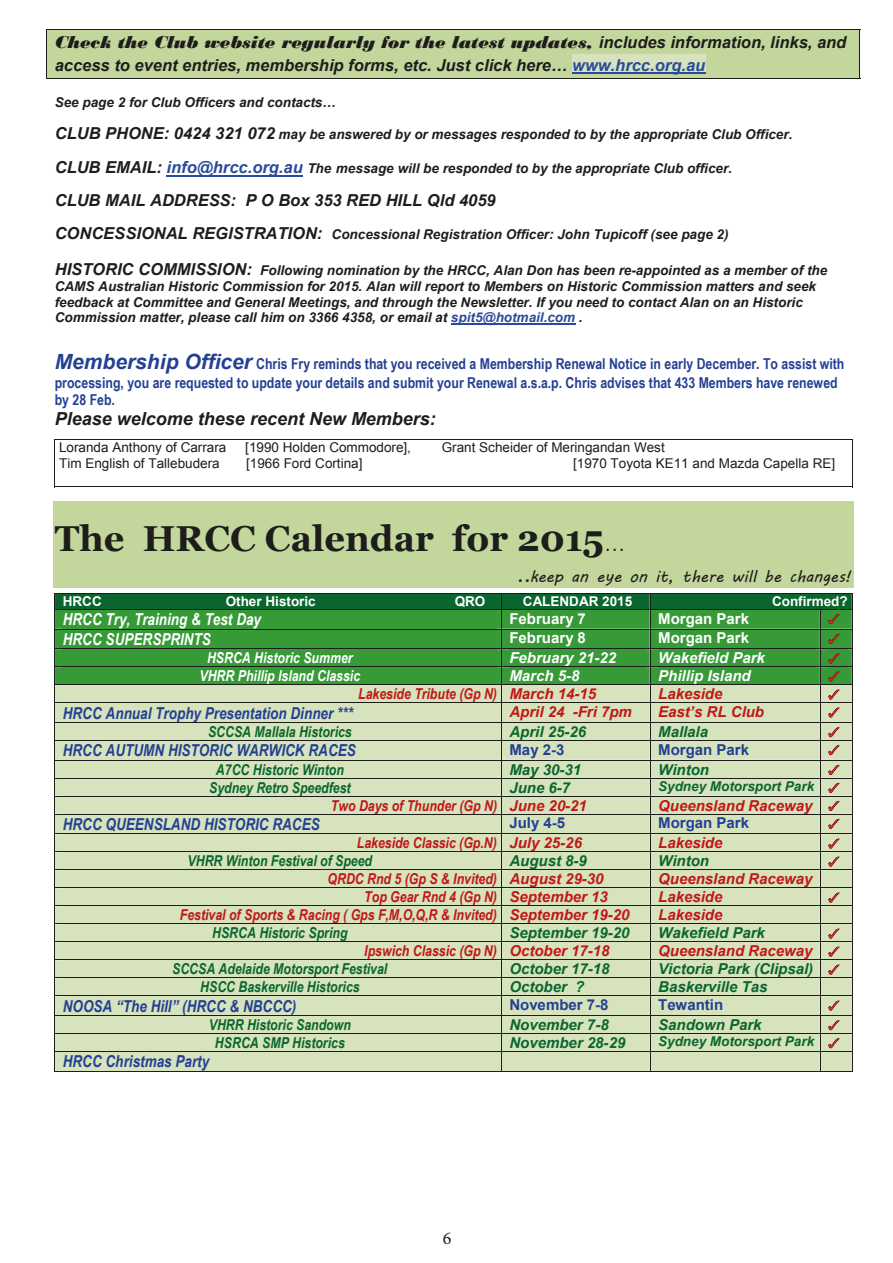
<style>
.page{position:relative;width:893px;height:1263px;background:#fff}
.page>*{position:absolute;margin:0;border:0;box-sizing:border-box;transform-origin:0 0}
.t1{font:700 36px "Georgia";color:#1d1d1b}
.t2{font:italic 18px "Bodoni MT Black";color:#1d1d1b}
.t3{font:italic 700 18px "Arial";color:#1d1d1b}
.t4{font:18px "Minion Pro";color:#1d1d1b}
.t5{font:italic 700 16.5px "Arial Narrow";color:#244093}
.t6{font:italic 700 16.5px "Arial";color:#1d1d1b}
.t7{font:italic 700 16.5px "Arial Narrow";color:#fff}
.t8{font:16.5px "MV Boli";color:#1d1d1b}
.t9{font:italic 700 15px "Arial Narrow";color:#c11718}
.t10{font:700 15px/17.9px "Arial Narrow";color:#244093}
.t11{font:italic 700 15px "Arial Narrow";color:#0a662e}
.t12{font:italic 700 15px "Arial";color:#0a662e}
.t13{font:italic 700 15px "Arial";color:#c11718}
.t14{font:700 15px "Arial";color:#244093}
.t15{font:italic 700 15px "Arial";color:#fff}
.t16{font:italic 700 15px "Arial Narrow";color:#fff}
.t17{font:700 15px "Arial";color:#fff}
.t18{font:italic 700 13.5px/15.8px "Arial";color:#1d1d1b}
.t19{font:13.5px/15.6px "Arial";color:#1d1d1b}
.t20{font:700 13.5px "Arial";color:#fff}
.t21{font:italic 700 13.5px "Arial";color:#0a662e}
.s1{font-family:"Arial";font-weight:700;font-size:16.5px}
.s2{color:#2a4b9b}
.s3{font-size:16.5px}
.s4{font-size:16.5px;color:#2a4b9b}
.s5{font-family:"Arial";font-style:italic;font-size:21px}
.s6{font-family:"Lucida Handwriting";font-weight:400;font-style:italic;font-size:21px}
.s7{font-family:"Lucida Handwriting";font-style:italic;font-size:21px}
.s8{font-family:"Arial"}
</style>
<div class="page">
<div style="left:47px;top:29px;width:812px;height:26px;background:#c3d69b"></div>
<hr style="left:46px;top:29px;width:814px;height:1px;background:#1d1d1b">
<div style="left:47px;top:55px;width:812px;height:23px;background:#c3d69b"></div>
<div style="left:572px;top:55px;width:133px;height:19px;background:#d6e3bd"></div>
<hr style="left:572px;top:72px;width:133px;height:2px;background:#2a4b9b">
<hr style="left:46px;top:78px;width:814px;height:1px;background:#1d1d1b">
<svg style="left:46px;top:30px;width:1px;height:48px"></svg>
<svg style="left:859px;top:30px;width:1px;height:48px"></svg>
<hr style="left:167px;top:175px;width:136px;height:2px;background:#2a4b9b">
<hr style="left:451px;top:324px;width:124px;height:1px;background:#2a4b9b">
<hr style="left:54px;top:439px;width:799px;height:1px;background:#1d1d1b">
<hr style="left:54px;top:440px;width:1px;height:47px;background:#1d1d1b">
<hr style="left:54px;top:486px;width:384px;height:1px;background:#1d1d1b">
<hr style="left:436px;top:486px;width:416px;height:1px;background:#1d1d1b">
<hr style="left:852px;top:440px;width:1px;height:47px;background:#1d1d1b">
<div style="left:53px;top:501px;width:800px;height:17px;background:#c3d69b"></div>
<div style="left:53px;top:518px;width:800px;height:40px;background:#c3d69b"></div>
<div style="left:53px;top:558px;width:800px;height:30px;background:#c3d69b"></div>
<svg style="left:54px;top:593px;width:799px;height:479px;background:#acc79a"></svg>
<h2 class="t2" style="left:55px;top:31px;width:793px">Check the Club website regularly for the latest updates, <span class="s1">includes information, links, and</span></h2>
<p class="t6" style="left:55px;top:54px;width:652px">access to event entries, membership forms, etc. Just click here… <span class="s2">www.hrcc.org.au</span></p>
<p class="t18" style="left:55px;top:95px;width:283px">See page 2 for Club Officers and contacts…</p>
<p class="t18" style="left:55px;top:127px;width:739px"><span class="s3">CLUB PHONE: 0424 321 072</span> may be answered by or messages responded to by the appropriate Club Officer.</p>
<p class="t18" style="left:55px;top:161px;width:679px"><span class="s3">CLUB EMAIL:</span> <span class="s4">info@hrcc.org.au</span> The message will be responded to by the appropriate Club officer.</p>
<p class="t6" style="left:55px;top:189px;width:442px">CLUB MAIL ADDRESS: P O Box 353 RED HILL Qld 4059</p>
<p class="t18" style="left:55px;top:227px;width:675px"><span class="s3">CONCESSIONAL REGISTRATION:</span> Concessional Registration Officer: John Tupicoff (see page 2)</p>
<p class="t18" style="left:55px;top:263px;width:774px"><span class="s3">HISTORIC COMMISSION:</span> Following nomination by the HRCC, Alan Don has been re-appointed as a member of the CAMS Australian Historic Commission for 2015. Alan will report to Members on Historic Commission matters and seek feedback at Committee and General Meetings, and through the Newsletter. If you need to contact Alan on an Historic Commission matter, please call him on 3366 4358, or email at <span class="s2">spit5@hotmail.com</span> .</p>
<p class="t10" style="left:55px;top:354px;width:791px"><span class="s5">Membership Officer</span> Chris Fry reminds that you received a Membership Renewal Notice in early December. To assist with processing, you are requested to update your details and submit your Renewal a.s.a.p. Chris advises that 433 Members have renewed by 28 Feb.</p>
<h2 class="t3" style="left:55px;top:406px;width:383px">Please welcome these recent New Members:</h2>
<p class="t19" style="left:59px;top:440px;width:169px">Loranda Anthony of Carrara</p>
<p class="t19" style="left:245px;top:440px;width:167px">[1990 Holden Commodore],</p>
<p class="t19" style="left:59px;top:456px;width:162px">Tim English of Tallebudera</p>
<p class="t19" style="left:246px;top:456px;width:118px">[1966 Ford Cortina]</p>
<p class="t19" style="left:573px;top:440px;width:264px;text-indent:-131px">Grant Scheider of Meringandan West<br>[1970 Toyota KE11 and Mazda Capella RE]</p>
<h1 class="t1" style="left:55px;top:515px;width:572px">The HRCC Calendar for 2015<span class="s6">…</span></h1>
<p class="t8" style="left:516px;top:565px;width:337px"><span class="s7">..</span>keep an eye on it, there will be changes!</p>
<p class="t20" style="left:63px;top:592px;width:40px">HRCC</p>
<p class="t20" style="left:226px;top:592px;width:92px">Other Historic</p>
<p class="t20" style="left:455px;top:592px;width:32px">QRO</p>
<p class="t20" style="left:523px;top:592px;width:111px">CALENDAR 2015</p>
<p class="t20" style="left:772px;top:592px;width:77px">Confirmed?</p>
<p class="t7" style="left:63px;top:607px;width:200px">HRCC Try, Training &amp; Test Day</p>
<p class="t17" style="left:509px;top:609px;width:78px">February 7</p>
<p class="t17" style="left:658px;top:609px;width:92px">Morgan Park</p>
<p class="t7" style="left:63px;top:626px;width:150px">HRCC SUPERSPRINTS</p>
<p class="t17" style="left:509px;top:628px;width:78px">February 8</p>
<p class="t17" style="left:658px;top:628px;width:92px">Morgan Park</p>
<p class="t16" style="left:207px;top:647px;width:147px">HSRCA Historic Summer</p>
<p class="t15" style="left:509px;top:648px;width:108px">February 21-22</p>
<p class="t15" style="left:658px;top:648px;width:108px">Wakefield Park</p>
<p class="t16" style="left:199px;top:665px;width:162px">VHRR Phillip Island Classic</p>
<p class="t15" style="left:509px;top:666px;width:72px">March 5-8</p>
<p class="t15" style="left:658px;top:666px;width:94px">Phillip Island</p>
<p class="t9" style="left:358px;top:683px;width:239px">Lakeside Tribute (Gp N) <span class="s8">March 14-15</span></p>
<p class="t13" style="left:658px;top:684px;width:66px">Lakeside</p>
<p class="t5" style="left:63px;top:700px;width:292px">HRCC Annual Trophy Presentation Dinner ***</p>
<p class="t13" style="left:509px;top:702px;width:124px">April 24 -Fri 7pm</p>
<p class="t13" style="left:658px;top:702px;width:107px">East’s RL Club</p>
<p class="t11" style="left:208px;top:720px;width:145px">SCCSA Mallala Historics</p>
<p class="t12" style="left:509px;top:722px;width:78px">April 25-26</p>
<p class="t12" style="left:658px;top:722px;width:51px">Mallala</p>
<p class="t5" style="left:63px;top:738px;width:295px">HRCC AUTUMN HISTORIC WARWICK RACES</p>
<p class="t14" style="left:509px;top:740px;width:56px">May 2-3</p>
<p class="t14" style="left:658px;top:740px;width:92px">Morgan Park</p>
<p class="t11" style="left:216px;top:758px;width:129px">A7CC Historic Winton</p>
<p class="t12" style="left:509px;top:759px;width:73px">May 30-31</p>
<p class="t12" style="left:658px;top:759px;width:52px">Winton</p>
<p class="t11" style="left:209px;top:776px;width:143px">Sydney Retro Speedfest</p>
<p class="t12" style="left:509px;top:777px;width:62px">June 6-7</p>
<p class="t21" style="left:658px;top:777px;width:157px">Sydney Motorsport Park</p>
<p class="t9" style="left:331px;top:794px;width:258px">Two Days of Thunder (Gp N) <span class="s8">June 20-21</span></p>
<p class="t13" style="left:658px;top:795px;width:156px">Queensland Raceway</p>
<p class="t5" style="left:63px;top:812px;width:259px">HRCC QUEENSLAND HISTORIC RACES</p>
<p class="t14" style="left:509px;top:813px;width:57px">July 4-5</p>
<p class="t14" style="left:658px;top:813px;width:92px">Morgan Park</p>
<p class="t9" style="left:357px;top:832px;width:227px">Lakeside Classic (Gp.N) <span class="s8">July 25-26</span></p>
<p class="t13" style="left:658px;top:833px;width:66px">Lakeside</p>
<p class="t11" style="left:188px;top:850px;width:186px">VHRR Winton Festival of Speed</p>
<p class="t12" style="left:509px;top:851px;width:79px">August 8-9</p>
<p class="t12" style="left:658px;top:851px;width:52px">Winton</p>
<p class="t9" style="left:327px;top:868px;width:278px">QRDC Rnd 5 (Gp S &amp; Invited) <span class="s8">August 29-30</span></p>
<p class="t13" style="left:658px;top:869px;width:156px">Queensland Raceway</p>
<p class="t9" style="left:364px;top:886px;width:245px">Top Gear Rnd 4 (Gp N) <span class="s8">September 13</span></p>
<p class="t13" style="left:658px;top:887px;width:66px">Lakeside</p>
<p class="t9" style="left:180px;top:904px;width:451px">Festival of Sports &amp; Racing ( Gps F,M,O,Q,R &amp; Invited) <span class="s8">September 19-20</span></p>
<p class="t13" style="left:658px;top:905px;width:66px">Lakeside</p>
<p class="t11" style="left:212px;top:922px;width:137px">HSRCA Historic Spring</p>
<p class="t12" style="left:509px;top:923px;width:122px">September 19-20</p>
<p class="t12" style="left:658px;top:923px;width:108px">Wakefield Park</p>
<p class="t9" style="left:364px;top:940px;width:247px">Ipswich Classic (Gp N) <span class="s8">October 17-18</span></p>
<p class="t13" style="left:658px;top:941px;width:156px">Queensland Raceway</p>
<p class="t11" style="left:172px;top:958px;width:217px">SCCSA Adelaide Motorsport Festival</p>
<p class="t12" style="left:509px;top:959px;width:102px">October 17-18</p>
<p class="t12" style="left:658px;top:959px;width:157px">Victoria Park (Clipsal)</p>
<p class="t11" style="left:200px;top:976px;width:161px">HSCC Baskerville Historics</p>
<p class="t12" style="left:509px;top:977px;width:77px">October ?</p>
<p class="t12" style="left:658px;top:977px;width:111px">Baskerville Tas</p>
<p class="t5" style="left:63px;top:993px;width:235px">NOOSA “The Hill” (HRCC &amp; NBCCC)</p>
<p class="t14" style="left:509px;top:995px;width:101px">November 7-8</p>
<p class="t14" style="left:658px;top:995px;width:67px">Tewantin</p>
<p class="t11" style="left:209px;top:1013px;width:144px">VHRR Historic Sandown</p>
<p class="t12" style="left:509px;top:1015px;width:101px">November 7-8</p>
<p class="t12" style="left:658px;top:1015px;width:105px">Sandown Park</p>
<p class="t11" style="left:215px;top:1031px;width:131px">HSRCA SMP Historics</p>
<p class="t12" style="left:509px;top:1033px;width:118px">November 28-29</p>
<p class="t21" style="left:658px;top:1033px;width:157px">Sydney Motorsport Park</p>
<p class="t5" style="left:63px;top:1049px;width:148px">HRCC Christmas Party</p>
<h2 class="t4" style="left:443px;top:1226px;width:10px">6</h2>
</div>
